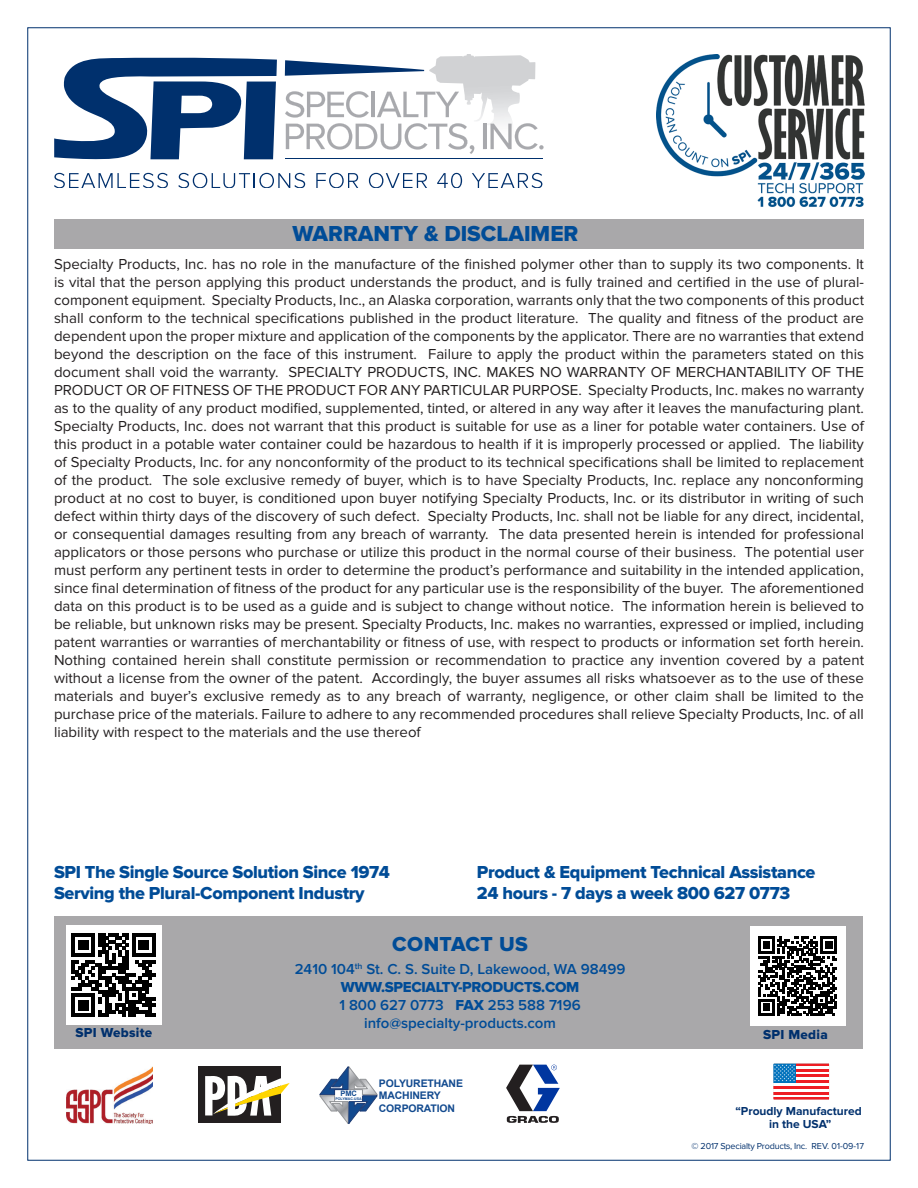
<style>
.page{position:relative;width:918px;height:1188px;background:#fff}
.page>*{position:absolute;margin:0;border:0;box-sizing:border-box;transform-origin:0 0}
.t1{font:22.5px "Proxima Nova Extrabld";color:#004c97}
.t2{font:21px "Proxima Nova Extrabld";letter-spacing:.02em;color:#004c97}
.Paragraph_Style_1{font:18px/21.6px "Proxima Nova Extrabld";letter-spacing:-.02em;color:#004c97}
.Paragraph_Style_1-2{font:15px/18px "Proxima Nova";color:#231f20;text-align:justify}
.Paragraph_Style_1-3{font:600 15px "Proxima Nova";color:#004c97}
.Paragraph_Style_1-4{font:15px "Proxima Nova Extrabld";letter-spacing:-.02em;color:#004c97}
.t3{font:13.5px "Proxima Nova Extrabld";letter-spacing:.02em;color:#00306d}
.t4{font:700 12px "Proxima Nova";color:#00306d}
.t5{font:700 10.5px/12.8px "Arial";letter-spacing:-.015em;color:#124a8f}
.t6{font:9px "Proxima Nova";letter-spacing:-.02em;color:#00306d}
.t7{font:700 7.5px "Arial";color:#124a8f}
.t8{font:700 3.6px "Arial";color:#124a8f}
.s1{font-family:"Proxima Nova Extrabld";font-weight:400}
</style>
<div class="page">
<img style="left:429px;top:54px;width:106px;height:96px">
<svg style="left:54px;top:173px;width:114px;height:15px"></svg>
<svg style="left:178px;top:173px;width:127px;height:15px"></svg>
<svg style="left:316px;top:173px;width:42px;height:15px"></svg>
<svg style="left:369px;top:173px;width:58px;height:15px"></svg>
<svg style="left:437px;top:173px;width:25px;height:15px"></svg>
<svg style="left:472px;top:173px;width:70px;height:15px"></svg>
<svg style="left:285px;top:60px;width:139px;height:16px"></svg>
<svg style="left:285px;top:91px;width:189px;height:63px"></svg>
<svg style="left:483px;top:123px;width:61px;height:27px"></svg>
<svg style="left:54px;top:57px;width:223px;height:103px"></svg>
<hr style="left:285px;top:158px;width:257px;height:1px;background:#00306d">
<svg style="left:506px;top:1065px;width:54px;height:58px"></svg>
<div style="left:198px;top:1067px;width:83px;height:56px;background:#231f20"></div>
<svg style="left:205px;top:1075px;width:85px;height:41px"></svg>
<svg style="left:319px;top:1066px;width:59px;height:58px"></svg>
<img style="left:66px;top:1067px;width:86px;height:56px">
<hr style="left:773px;top:1092px;width:57px;height:3px;background:#ee1d23">
<hr style="left:773px;top:1086px;width:57px;height:3px;background:#ee1d23">
<hr style="left:773px;top:1080px;width:57px;height:3px;background:#ee1d23">
<hr style="left:773px;top:1074px;width:57px;height:3px;background:#ee1d23">
<hr style="left:773px;top:1069px;width:57px;height:2px;background:#ee1d23">
<hr style="left:773px;top:1063px;width:57px;height:3px;background:#ee1d23">
<div style="left:773px;top:1063px;width:23px;height:20px;background:#0072bc"></div>
<svg style="left:774px;top:1065px;width:21px;height:16px"></svg>
<div style="left:771px;top:1062px;width:60px;height:40px;border:2px solid #fff"></div>
<div style="left:54px;top:219px;width:810px;height:30px;background:#a9a8aa"></div>
<img style="left:656px;top:54px;width:208px;height:153px">
<div style="left:55px;top:916px;width:808px;height:133px;background:#a9a8aa"></div>
<div style="left:66px;top:925px;width:96px;height:100px;background:#fff"></div>
<svg style="left:72px;top:933px;width:84px;height:84px"></svg>
<div style="left:750px;top:926px;width:96px;height:100px;background:#fff"></div>
<svg style="left:758px;top:937px;width:79px;height:79px"></svg>
<p class="t1" style="left:292px;top:220px;width:288px">WARRANTY &amp; DISCLAIMER</p>
<p class="Paragraph_Style_1-2" style="left:54px;top:255px;width:812px">Specialty Products, Inc. has no role in the manufacture of the finished polymer other than to supply its two components. It is vital that the person applying this product understands the product, and is fully trained and certified in the use of plural&shy;component equipment. Specialty Products, Inc., an Alaska corporation, warrants only that the two components of this product shall conform to the technical specifications published in the product literature. The quality and fitness of the product are dependent upon the proper mixture and application of the components by the applicator. There are no warranties that extend beyond the description on the face of this instrument. Failure to apply the product within the parameters stated on this document shall void the warranty. SPECIALTY PRODUCTS, INC. MAKES NO WARRANTY OF MERCHANTABILITY OF THE PRODUCT OR OF FITNESS OF THE PRODUCT FOR ANY PARTICULAR PURPOSE. Specialty Products, Inc. makes no warranty as to the quality of any product modified, supplemented, tinted, or altered in any way after it leaves the manufacturing plant.<br>Specialty Products, Inc. does not warrant that this product is suitable for use as a liner for potable water containers. Use of this product in a potable water container could be hazardous to health if it is improperly processed or applied. The liability of Specialty Products, Inc. for any nonconformity of the product to its technical specifications shall be limited to replacement of the product. The sole exclusive remedy of buyer, which is to have Specialty Products, Inc. replace any nonconforming product at no cost to buyer, is conditioned upon buyer notifying Specialty Products, Inc. or its distributor in writing of such defect within thirty days of the discovery of such defect. Specialty Products, Inc. shall not be liable for any direct, incidental, or consequential damages resulting from any breach of warranty. The data presented herein is intended for professional applicators or those persons who purchase or utilize this product in the normal course of their business. The potential user must perform any pertinent tests in order to determine the product’s performance and suitability in the intended application, since final determination of fitness of the product for any particular use is the responsibility of the buyer. The aforementioned data on this product is to be used as a guide and is subject to change without notice. The information herein is believed to be reliable, but unknown risks may be present. Specialty Products, Inc. makes no warranties, expressed or implied, including patent warranties or warranties of merchantability or fitness of use, with respect to products or information set forth herein.<br>Nothing contained herein shall constitute permission or recommendation to practice any invention covered by a patent without a license from the owner of the patent. Accordingly, the buyer assumes all risks whatsoever as to the use of these materials and buyer’s exclusive remedy as to any breach of warranty, negligence, or other claim shall be limited to the purchase price of the materials. Failure to adhere to any recommended procedures shall relieve Specialty Products, Inc. of all liability with respect to the materials and the use thereof</p>
<p class="Paragraph_Style_1" style="left:54px;top:861px;width:337px">SPI The Single Source Solution Since 1974<br>Serving the Plural-Component Industry</p>
<p class="Paragraph_Style_1" style="left:477px;top:861px;width:340px">Product &amp; Equipment Technical Assistance<br>24 hours - 7 days a week 800 627 0773</p>
<p class="t2" style="left:392px;top:932px;width:137px">CONTACT US</p>
<p class="Paragraph_Style_1-3" style="left:295px;top:960px;width:332px">2410 104<sup>th</sup> St. C. S. Suite D, Lakewood, WA 98499</p>
<p class="Paragraph_Style_1-4" style="left:341px;top:978px;width:240px">WWW.SPECIALTY-PRODUCTS.COM</p>
<p class="Paragraph_Style_1-3" style="left:339px;top:996px;width:243px">1 800 627 0773 <span class="s1">FAX</span> 253 588 7196</p>
<p class="Paragraph_Style_1-3" style="left:364px;top:1014px;width:193px">info@specialty-products.com</p>
<p class="t3" style="left:76px;top:1025px;width:78px">SPI Website</p>
<p class="t3" style="left:763px;top:1026px;width:66px">SPI Media</p>
<p class="t7" style="left:340px;top:1089px;width:18px">PMC</p>
<p class="t5" style="left:379px;top:1077px;width:86px">POLYURETHANE<br>MACHINERY<br>CORPORATION</p>
<p class="t8" style="left:335px;top:1096px;width:28px">POLYMAC-USA</p>
<p class="t4" style="left:735px;top:1104px;width:128px">“Proudly Manufactured</p>
<p class="t4" style="left:769px;top:1117px;width:64px">in the USA”</p>
<p class="t6" style="left:692px;top:1141px;width:174px">© 2017 Specialty Products, Inc. REV. 01-09-17</p>
</div>
